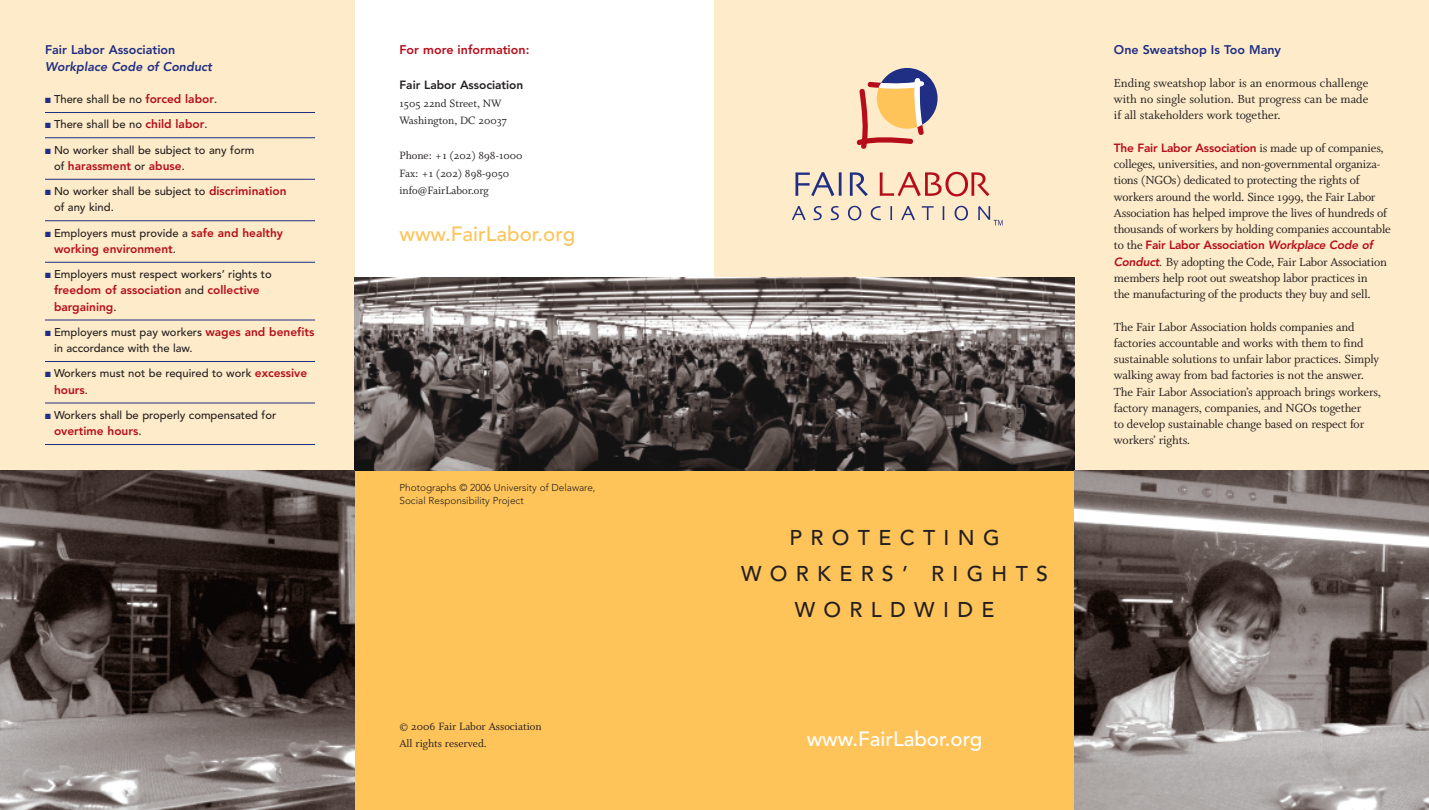
<style>
.page{position:relative;width:1429px;height:810px;background:#fff}
.page>*{position:absolute;margin:0;border:0;box-sizing:border-box;transform-origin:0 0}
.t1{font:500 21.25px/36.2px "Avenir";letter-spacing:.39em;color:#231f20;text-align:center}
.t2{font:500 20.5px "Avenir";color:#fec459}
.t3{font:500 20.5px "Avenir";color:#fff}
.t4{font:13.12px/16.2px "Whitman Roman Os F";letter-spacing:-.015em;color:#231f20}
.t5{font:800 12.5px "Avenir";color:#202e84}
.t6{font:italic 800 12.5px "Avenir";color:#202e84}
.t7{font:800 12.5px "Avenir";color:#b50e1a}
.t8{font:11.88px/17.5px "Whitman Roman Os F";color:#231f20}
.t9{font:800 11.88px/16.2px "Avenir";color:#b50e1a}
.t10{font:800 11.88px "Avenir";letter-spacing:-.02em;color:#b50e1a}
.t11{font:800 11.88px "Avenir";color:#231f20}
.t12{font:500 11.25px/16.2px "Avenir";color:#231f20}
.t13{font:300 10px/12.5px "Avenir";color:#231f20}
.s1{color:#202e84}
.s2{font-weight:800;font-size:11.88px;color:#b50e1a}
.s3{font-weight:500;font-size:11.25px;color:#231f20}
.s4{font-family:"Whitman Roman Os F";font-weight:400;font-size:13.12px;color:#231f20}
.s5{font-style:italic}
.s6{font-family:"Avenir";font-weight:800;font-style:italic;font-size:11.88px;color:#b50e1a}
.s7{font-size:12.5px}
</style>
<div class="page">
<div style="left:1074px;top:0;width:355px;height:810px;background:#feebc9"></div>
<div style="left:714px;top:0;width:360px;height:495px;background:#feebc9"></div>
<div style="left:354px;top:315px;width:360px;height:495px;background:#fec459"></div>
<div style="left:714px;top:385px;width:360px;height:425px;background:#fec459"></div>
<div style="left:0;top:0;width:354px;height:810px;background:#feebc9"></div>
<hr style="left:45px;top:112px;width:270px;height:1px;background:#202e84">
<hr style="left:45px;top:137px;width:270px;height:1px;background:#202e84">
<hr style="left:45px;top:179px;width:270px;height:1px;background:#202e84">
<hr style="left:45px;top:220px;width:270px;height:1px;background:#202e84">
<hr style="left:45px;top:262px;width:270px;height:1px;background:#202e84">
<hr style="left:45px;top:320px;width:270px;height:1px;background:#202e84">
<hr style="left:45px;top:361px;width:270px;height:1px;background:#202e84">
<hr style="left:45px;top:403px;width:270px;height:1px;background:#202e84">
<hr style="left:45px;top:444px;width:270px;height:1px;background:#202e84">
<svg style="left:856px;top:68px;width:81px;height:81px"></svg>
<svg style="left:795px;top:172px;width:46px;height:24px"></svg>
<svg style="left:850px;top:172px;width:18px;height:24px"></svg>
<svg style="left:880px;top:172px;width:109px;height:24px"></svg>
<svg style="left:792px;top:206px;width:13px;height:14px"></svg>
<svg style="left:813px;top:206px;width:9px;height:14px"></svg>
<svg style="left:831px;top:206px;width:8px;height:14px"></svg>
<svg style="left:848px;top:206px;width:13px;height:14px"></svg>
<svg style="left:871px;top:206px;width:10px;height:14px"></svg>
<svg style="left:890px;top:206px;width:2px;height:14px"></svg>
<svg style="left:901px;top:206px;width:14px;height:14px"></svg>
<svg style="left:922px;top:206px;width:11px;height:14px"></svg>
<svg style="left:942px;top:206px;width:2px;height:14px"></svg>
<svg style="left:954px;top:206px;width:14px;height:14px"></svg>
<svg style="left:978px;top:206px;width:24px;height:19px"></svg>
<img style="left:354px;top:277px;width:720px;height:194px">
<img style="left:1074px;top:471px;width:355px;height:339px">
<img style="left:0;top:471px;width:354px;height:339px">
<p class="t5" style="left:45px;top:45px;width:132px">Fair Labor Association</p>
<p class="t6" style="left:45px;top:61px;width:169px">Workplace Code of Conduct</p>
<p class="t12" style="left:45px;top:92px;width:174px"><span class="s1">■</span> There shall be no <span class="s2">forced labor</span>.</p>
<p class="t12" style="left:45px;top:117px;width:164px"><span class="s1">■</span> There shall be no <span class="s2">child labor</span>.</p>
<p class="t12" style="left:45px;top:143px;width:211px"><span class="s1">■</span> No worker shall be subject to any form</p>
<p class="t9" style="left:54px;top:159px;width:132px"><span class="s3">of</span> harassment <span class="s3">or</span> abuse<span class="s3">.</span></p>
<p class="t12" style="left:54px;top:184px;width:234px;text-indent:-9px"><span class="s1">■</span> No worker shall be subject to <span class="s2">discrimination </span>of any kind.</p>
<p class="t12" style="left:45px;top:226px;width:240px"><span class="s1">■</span> Employers must provide a <span class="s2">safe and healthy</span></p>
<p class="t9" style="left:54px;top:242px;width:123px">working environment<span class="s3">.</span></p>
<p class="t12" style="left:45px;top:267px;width:228px"><span class="s1">■</span> Employers must respect workers’ rights to</p>
<p class="t9" style="left:54px;top:283px;width:207px">freedom of association <span class="s3">and</span> collective bargaining<span class="s3">.</span></p>
<p class="t12" style="left:54px;top:325px;width:262px;text-indent:-9px"><span class="s1">■</span> Employers must pay workers <span class="s2">wages and benefits </span>in accordance with the law.</p>
<p class="t12" style="left:45px;top:366px;width:264px"><span class="s1">■</span> Workers must not be required to work <span class="s2">excessive</span></p>
<p class="t9" style="left:54px;top:382px;width:35px">hours<span class="s3">.</span></p>
<p class="t12" style="left:45px;top:408px;width:233px"><span class="s1">■</span> Workers shall be properly compensated for</p>
<p class="t9" style="left:54px;top:424px;width:89px">overtime hours<span class="s3">.</span></p>
<p class="t7" style="left:399px;top:45px;width:131px">For more information:</p>
<p class="t11" style="left:399px;top:80px;width:125px">Fair Labor Association</p>
<p class="t8" style="left:399px;top:94px;width:109px">1505 22nd Street, NW<br>Washington, DC 20037</p>
<p class="t8" style="left:399px;top:147px;width:125px">Phone: +1 (202) 898-1000<br>Fax: +1 (202) 898-9050 info@FairLabor.org</p>
<h2 class="t2" style="left:399px;top:225px;width:177px">www.FairLabor.org</h2>
<p class="t13" style="left:399px;top:482px;width:198px">Photographs © 2006 University of Delaware,<br>Social Responsibility Project</p>
<p class="t8" style="left:399px;top:718px;width:144px;line-height:16.2px">© 2006 Fair Labor Association<br>All rights reserved.</p>
<h1 class="t1" style="left:741px;top:521px;width:308px">PROTECTING<br>WORKERS’ RIGHTS<br>WORLDWIDE</h1>
<h2 class="t3" style="left:807px;top:731px;width:177px">www.FairLabor.org</h2>
<p class="t5" style="left:1114px;top:45px;width:169px">One Sweatshop Is Too Many</p>
<p class="t4" style="left:1114px;top:74px;width:256px;text-align:justify">Ending sweatshop labor is an enormous challenge with no single solution. But progress can be made if all stakeholders work together.</p>
<p class="t10" style="left:1114px;top:143px;width:271px">The Fair Labor Association <span class="s4">is made up of companies,</span></p>
<p class="t4" style="left:1114px;top:156px;width:278px">colleges, universities, and non-governmental organiza&shy;tions (NGOs) dedicated to protecting the rights of workers around the world. Since 1999, the Fair Labor Association has helped improve the lives of hundreds of thousands of workers by holding companies accountable</p>
<p class="t10" style="left:1114px;top:240px;width:260px"><span class="s4">to the</span> Fair Labor Association <span class="s5">Workplace Code of</span></p>
<p class="t4" style="left:1114px;top:253px;width:274px"><span class="s6">Conduct</span><span class="s7">.</span> By adopting the Code, Fair Labor Association members help root out sweatshop labor practices in the manufacturing of the products they buy and sell.</p>
<p class="t4" style="left:1114px;top:318px;width:269px">The Fair Labor Association holds companies and factories accountable and works with them to find sustainable solutions to unfair labor practices. Simply walking away from bad factories is not the answer.<br>The Fair Labor Association’s approach brings workers, factory managers, companies, and NGOs together<br>to develop sustainable change based on respect for workers’ rights.</p>
</div>
